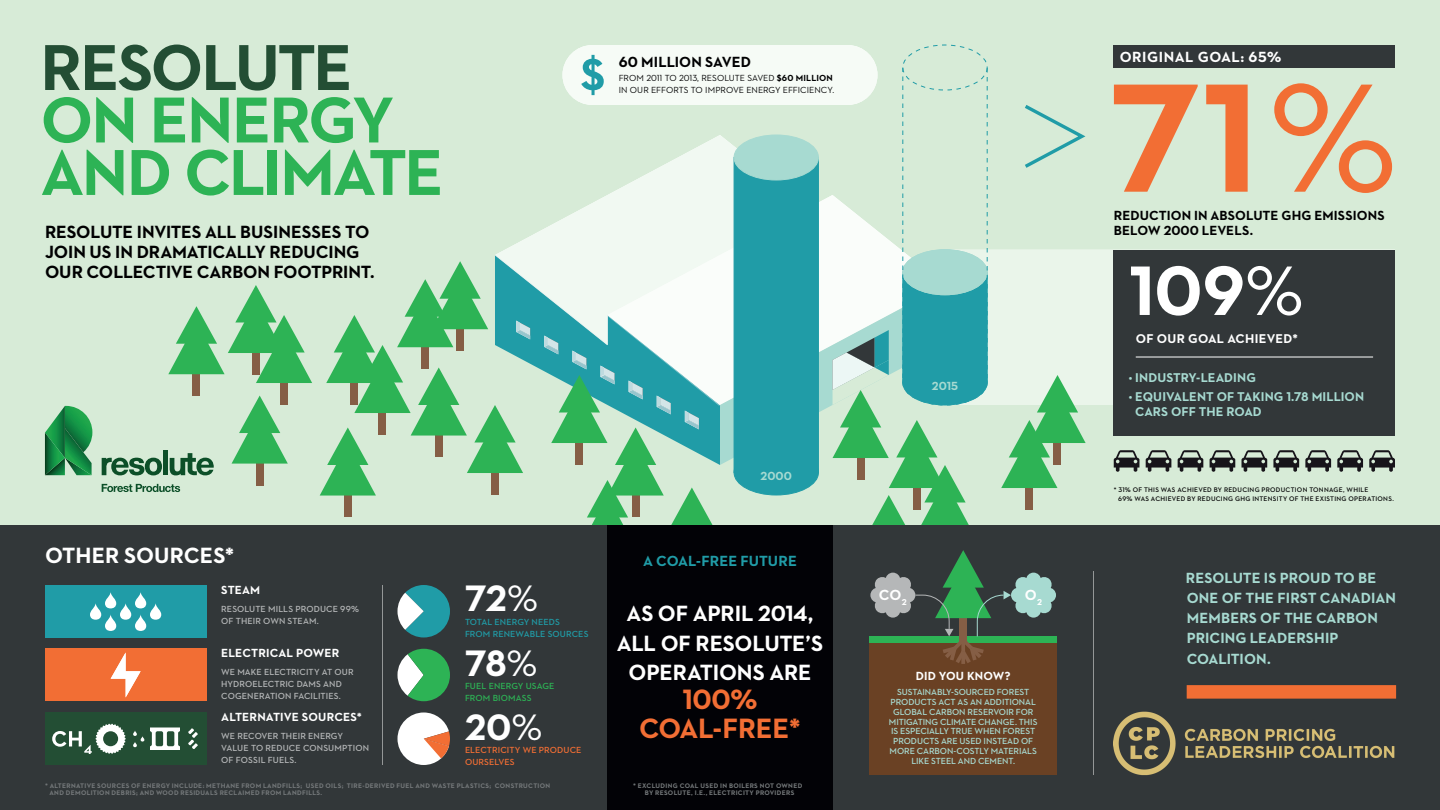
<style>
.page{position:relative;width:1440px;height:810px;background:#d7ebd7}
.page>*{position:absolute;margin:0;border:0;box-sizing:border-box;transform-origin:0 0}
.t1{font:700 157.5px "Neutraface 2 Text";color:#f26e34}
.t2{font:700 71.25px "Neutraface 2 Text";color:#fff}
.t3{font:700 66px/52.5px "Neutraface 2 Text";letter-spacing:-.035em;color:#2db355}
.t4{font:700 66px "Neutraface 2 Text";letter-spacing:-.04em;color:#234e34}
.t5{font:700 37.5px "Neutraface 2 Text";color:#fff}
.t6{font:700 28.5px/29.2px "Neutraface 2 Text";letter-spacing:-.015em;color:#f26e34;text-align:center}
.t7{font:700 22.5px/29.2px "Neutraface 2 Text";letter-spacing:-.01em;color:#fff;text-align:center}
.t8{font:700 18px/20.2px "Neutraface 2 Text";letter-spacing:-.01em;color:#000001}
.t9{font:700 15px/20.2px "Neutraface 2 Text";letter-spacing:.005em;color:#a7dad1}
.t10{font:700 15px "Neutraface 2 Text";letter-spacing:.035em;color:#fff}
.t11{font:700 15px "Neutraface 2 Text";color:#209ca7}
.t12{font:700 15px "Neutraface 2 Text";letter-spacing:.005em;color:#000001}
.t13{font:700 13.5px/15px "Neutraface 2 Text";letter-spacing:.005em;color:#000001}
.t14{font:700 12.98px/14.5px "Neutraface 2 Text";color:#a7dad1}
.t15{font:700 12.98px "Neutraface 2 Text";letter-spacing:.015em;color:#fff}
.t16{font:700 12px "Neutraface 2 Text";letter-spacing:.01em;color:#fff}
.t17{font:700 12px "Neutraface 2 Text";color:#a7dad1}
.t18{font:600 9px/9.8px "Neutraface 2 Text";letter-spacing:-.015em;color:#a7dad1;text-align:center}
.t19{font:600 9px/12px "Neutraface 2 Text";letter-spacing:.005em;color:#b5b7b8}
.t20{font:9px/12px "Neutraface 2 Text";color:#000001}
.t21{font:600 9px/12px "Neutraface 2 Text";letter-spacing:.005em;color:#209ca7}
.t22{font:600 9px/12px "Neutraface 2 Text";letter-spacing:.01em;color:#f26e34}
.t23{font:600 9px/12px "Neutraface 2 Text";letter-spacing:.005em;color:#2db355}
.t24{font:700 6.75px/6.8px "Neutraface 2 Text";letter-spacing:.045em;color:#75797b}
.t25{font:600 6.75px/9px "Neutraface 2 Text";letter-spacing:.04em;color:#000001}
.s1{font-weight:700}
.s2{font-weight:400}
</style>
<div class="page">
<div style="left:1089px;top:250px;width:25px;height:155px;background:#eaf5ea"></div>
<svg style="left:1178px;top:450px;width:25px;height:22px"></svg>
<svg style="left:1146px;top:450px;width:25px;height:22px"></svg>
<svg style="left:1114px;top:450px;width:25px;height:22px"></svg>
<svg style="left:1273px;top:450px;width:26px;height:22px"></svg>
<svg style="left:1242px;top:450px;width:25px;height:22px"></svg>
<svg style="left:1210px;top:450px;width:25px;height:22px"></svg>
<svg style="left:1369px;top:450px;width:26px;height:22px"></svg>
<svg style="left:1337px;top:450px;width:26px;height:22px"></svg>
<svg style="left:1305px;top:450px;width:26px;height:22px"></svg>
<div style="left:280px;top:375px;width:8px;height:30px;background:#855e45"></div>
<div style="left:256px;top:456px;width:7px;height:30px;background:#855e45"></div>
<svg style="left:232px;top:396px;width:56px;height:68px"></svg>
<div style="left:193px;top:366px;width:7px;height:30px;background:#855e45"></div>
<svg style="left:168px;top:285px;width:144px;height:98px"></svg>
<div style="left:1114px;top:45px;width:281px;height:23px;background:#323739"></div>
<div style="left:0;top:525px;width:1440px;height:285px;background:#323739"></div>
<div style="left:562px;top:45px;width:315px;height:60px;background:#f6fbf6;border-radius:30px"></div>
<div style="left:1114px;top:250px;width:281px;height:185px;background:#323739"></div>
<div style="left:869px;top:644px;width:188px;height:131px;background:#6a4124"></div>
<div style="left:608px;top:525px;width:225px;height:285px;background:#020206"></div>
<div style="left:45px;top:712px;width:161px;height:53px;background:#234e34"></div>
<div style="left:45px;top:585px;width:161px;height:53px;background:#209ca7"></div>
<hr style="left:382px;top:585px;width:1px;height:180px;background:#949797">
<svg style="left:398px;top:712px;width:52px;height:53px"></svg>
<div style="left:45px;top:649px;width:161px;height:52px;background:#f26e34"></div>
<svg style="left:111px;top:653px;width:30px;height:44px"></svg>
<svg style="left:320px;top:55px;width:769px;height:646px"></svg>
<svg style="left:52px;top:724px;width:74px;height:30px"></svg>
<svg style="left:133px;top:731px;width:11px;height:16px"></svg>
<svg style="left:90px;top:592px;width:71px;height:39px"></svg>
<svg style="left:150px;top:728px;width:30px;height:22px"></svg>
<svg style="left:188px;top:728px;width:10px;height:21px"></svg>
<div style="left:163px;top:450px;width:5px;height:25px;background:#0c4f28"></div>
<svg style="left:170px;top:453px;width:44px;height:22px"></svg>
<svg style="left:102px;top:458px;width:60px;height:17px"></svg>
<svg style="left:102px;top:484px;width:78px;height:8px"></svg>
<svg style="left:45px;top:406px;width:47px;height:69px"></svg>
<hr style="left:1136px;top:357px;width:237px;height:1px;background:#fff">
<hr style="left:1093px;top:572px;width:1px;height:203px;background:#949797">
<img style="left:1114px;top:711px;width:281px;height:65px">
<div style="left:1187px;top:685px;width:209px;height:14px;background:#f26e34"></div>
<h3 class="t4" style="left:40px;top:25px;width:314px">RESOLUTE</h3>
<h3 class="t3" style="left:40px;top:93px;width:405px">ON ENERGY<br>AND CLIMATE</h3>
<h3 class="t8" style="left:45px;top:222px;width:331px">RESOLUTE INVITES ALL BUSINESSES TO<br>JOIN US IN DRAMATICALLY REDUCING<br>OUR COLLECTIVE CARBON FOOTPRINT.</h3>
<h3 class="t12" style="left:619px;top:52px;width:134px">60 MILLION SAVED</h3>
<h3 class="t20" style="left:619px;top:72px;width:217px">FROM 2011 TO 2013, RESOLUTE SAVED <span class="s1">$60 MILLION<br></span>IN OUR EFFORTS TO IMPROVE ENERGY EFFICIENCY.</h3>
<h3 class="t7" style="left:45px;top:540px;width:191px">OTHER SOURCES*</h3>
<h3 class="t16" style="left:221px;top:582px;width:40px">STEAM</h3>
<h3 class="t19" style="left:221px;top:603px;width:139px">RESOLUTE MILLS PRODUCE 99%<br>OF THEIR OWN STEAM.</h3>
<h3 class="t16" style="left:221px;top:646px;width:120px">ELECTRICAL POWER</h3>
<h3 class="t19" style="left:221px;top:666px;width:134px">WE MAKE ELECTRICITY AT OUR<br>HYDROELECTRIC DAMS AND<br>COGENERATION FACILITIES.</h3>
<h3 class="t5" style="left:465px;top:575px;width:74px">72<span class="s2">%</span></h3>
<h3 class="t21" style="left:465px;top:616px;width:125px">TOTAL ENERGY NEEDS<br>FROM RENEWABLE SOURCES</h3>
<h3 class="t5" style="left:465px;top:639px;width:74px">78<span class="s2">%</span></h3>
<h3 class="t23" style="left:465px;top:680px;width:91px">FUEL ENERGY USAGE<br>FROM BIOMASS</h3>
<h3 class="t16" style="left:221px;top:709px;width:142px">ALTERNATIVE SOURCES*</h3>
<h3 class="t5" style="left:465px;top:703px;width:79px">20<span class="s2">%</span></h3>
<h3 class="t22" style="left:465px;top:744px;width:118px">ELECTRICITY WE PRODUCE<br>OURSELVES</h3>
<h3 class="t19" style="left:221px;top:730px;width:149px">WE RECOVER THEIR ENERGY<br>VALUE TO REDUCE CONSUMPTION<br>OF FOSSIL FUELS.</h3>
<p class="t24" style="left:50px;top:782px;width:502px;text-indent:-5px">* ALTERNATIVE SOURCES OF ENERGY INCLUDE: METHANE FROM LANDFILLS; USED OILS; TIRE-DERIVED FUEL AND WASTE PLASTICS; CONSTRUCTION<br>AND DEMOLITION DEBRIS; AND WOOD RESIDUALS RECLAIMED FROM LANDFILLS.</p>
<h3 class="t17" style="left:761px;top:468px;width:33px">2000</h3>
<h3 class="t11" style="left:643px;top:551px;width:155px">A COAL-FREE FUTURE</h3>
<h3 class="t7" style="left:617px;top:599px;width:208px">AS OF APRIL 2014,<br>ALL OF RESOLUTE’S<br>OPERATIONS ARE</h3>
<h3 class="t6" style="left:639px;top:685px;width:163px">100%<br>COAL-FREE*</h3>
<p class="t24" style="left:633px;top:782px;width:171px;text-align:center">* EXCLUDING COAL USED IN BOILERS NOT OWNED<br>BY RESOLUTE, I.E., ELECTRICITY PROVIDERS</p>
<h3 class="t17" style="left:932px;top:378px;width:28px">2015</h3>
<h3 class="t10" style="left:879px;top:586px;width:29px">CO<sub>2</sub></h3>
<h3 class="t10" style="left:1025px;top:586px;width:19px">O<sub>2</sub></h3>
<h3 class="t16" style="left:916px;top:668px;width:97px">DID YOU KNOW?</h3>
<h3 class="t18" style="left:889px;top:687px;width:150px">SUSTAINABLY-SOURCED FOREST<br>PRODUCTS ACT AS AN ADDITIONAL<br>GLOBAL CARBON RESERVOIR FOR<br>MITIGATING CLIMATE CHANGE. THIS<br>IS ESPECIALLY TRUE WHEN FOREST<br>PRODUCTS ARE USED INSTEAD OF<br>MORE CARBON-COSTLY MATERIALS<br>LIKE STEEL AND CEMENT.</h3>
<h3 class="t16" style="left:914px;top:668px;width:101px">LE SAVIEZ-VOUS?</h3>
<h3 class="t10" style="left:1120px;top:47px;width:163px">ORIGINAL GOAL: 65%</h3>
<h1 class="t1" style="left:1110px;top:37px;width:289px">71<span class="s2">%</span></h1>
<h3 class="t13" style="left:1114px;top:207px;width:272px">REDUCTION IN ABSOLUTE GHG EMISSIONS<br>BELOW 2000 LEVELS.</h3>
<h2 class="t2" style="left:1129px;top:245px;width:176px">109<span class="s2">%</span></h2>
<h3 class="t15" style="left:1136px;top:330px;width:164px">OF OUR GOAL ACHIEVED*</h3>
<h3 class="t14" style="left:1129px;top:370px;width:129px">• INDUSTRY-LEADING</h3>
<h3 class="t14" style="left:1135px;top:390px;width:230px;text-indent:-6px">• EQUIVALENT OF TAKING 1.78 MILLION<br>CARS OFF THE ROAD</h3>
<p class="t25" style="left:1118px;top:485px;width:277px;text-indent:-5px">* 31% OF THIS WAS ACHIEVED BY REDUCING PRODUCTION TONNAGE, WHILE<br>69% WAS ACHIEVED BY REDUCING GHG INTENSITY OF THE EXISTING OPERATIONS.</p>
<h3 class="t9" style="left:1186px;top:567px;width:212px">RESOLUTE IS PROUD TO BE<br>ONE OF THE FIRST CANADIAN<br>MEMBERS OF THE CARBON<br>PRICING LEADERSHIP<br>COALITION.</h3>
</div>
